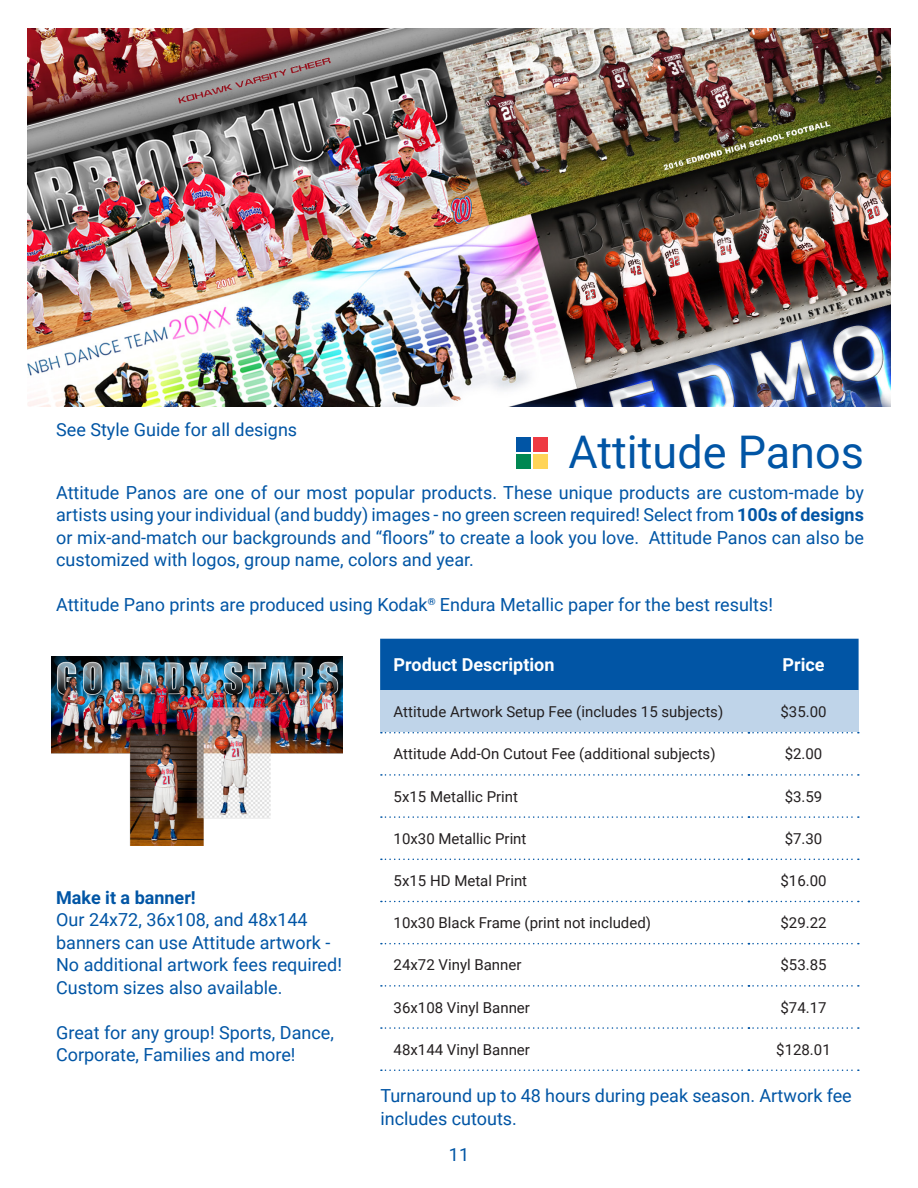
<style>
.page{position:relative;width:918px;height:1188px;background:#fff}
.page>*{position:absolute;margin:0;border:0;box-sizing:border-box;transform-origin:0 0}
.Chapter_Title{font:45px "Roboto";color:#0155a5}
.t1{font:18px/22.5px "Roboto";color:#0155a5}
.Table-Header{font:700 18px "Roboto";color:#fff}
.t2{font:700 18px "Roboto";color:#0155a5}
.t3{font:18px "Roboto";color:#0055a5}
.Table-Body{font:15px "Roboto";color:#231f20}
.s1{font-weight:700}
</style>
<div class="page">
<img style="left:27px;top:29px;width:864px;height:378px">
<div style="left:516px;top:437px;width:15px;height:15px;background:#0155a5"></div>
<div style="left:516px;top:454px;width:15px;height:15px;background:#008752"></div>
<div style="left:533px;top:437px;width:15px;height:15px;background:#ee3a43"></div>
<div style="left:533px;top:454px;width:15px;height:15px;background:#ffd457"></div>
<img style="left:52px;top:657px;width:290px;height:189px">
<div style="left:380px;top:639px;width:479px;height:52px;background:#0155a5"></div>
<div style="left:380px;top:691px;width:368px;height:42px;background:#bfd4e9"></div>
<div style="left:748px;top:691px;width:111px;height:42px;background:#bfd4e9"></div>
<svg style="left:381px;top:732px;width:478px;height:1px"></svg>
<svg style="left:381px;top:774px;width:478px;height:2px"></svg>
<svg style="left:381px;top:816px;width:478px;height:2px"></svg>
<svg style="left:381px;top:859px;width:478px;height:1px"></svg>
<svg style="left:381px;top:901px;width:478px;height:1px"></svg>
<svg style="left:381px;top:943px;width:478px;height:1px"></svg>
<svg style="left:381px;top:985px;width:478px;height:2px"></svg>
<svg style="left:381px;top:1027px;width:478px;height:2px"></svg>
<svg style="left:381px;top:1069px;width:478px;height:2px"></svg>
<p class="t1" style="left:56px;top:417px;width:243px">See Style Guide for all designs</p>
<p class="Chapter_Title" style="left:569px;top:420px;width:297px">Attitude Panos</p>
<p class="t1" style="left:56px;top:480px;width:809px;text-align:justify">Attitude Panos are one of our most popular products. These unique products are custom-made by artists using your individual (and buddy) images - no green screen required! Select from <span class="s1">100s of designs </span>or mix-and-match our backgrounds and “floors” to create a look you love. Attitude Panos can also be customized with logos, group name, colors and year.</p>
<p class="t1" style="left:56px;top:593px;width:718px">Attitude Pano prints are produced using Kodak<sup>®</sup> Endura Metallic paper for the best results!</p>
<p class="t2" style="left:56px;top:885px;width:141px">Make it a banner!</p>
<p class="t1" style="left:56px;top:908px;width:287px">Our 24x72, 36x108, and 48x144 banners can use Attitude artwork -<br>No additional artwork fees required!<br>Custom sizes also available.</p>
<p class="t1" style="left:56px;top:1020px;width:279px">Great for any group! Sports, Dance,<br>Corporate, Families and more!</p>
<p class="Table-Header" style="left:394px;top:652px;width:162px">Product Description</p>
<p class="Table-Header" style="left:782px;top:652px;width:44px">Price</p>
<p class="Table-Body" style="left:394px;top:701px;width:331px">Attitude Artwork Setup Fee (includes 15 subjects)</p>
<p class="Table-Body" style="left:780px;top:701px;width:48px">$35.00</p>
<p class="Table-Body" style="left:394px;top:744px;width:323px">Attitude Add-On Cutout Fee (additional subjects)</p>
<p class="Table-Body" style="left:785px;top:744px;width:39px">$2.00</p>
<p class="Table-Body" style="left:394px;top:786px;width:126px">5x15 Metallic Print</p>
<p class="Table-Body" style="left:785px;top:786px;width:39px">$3.59</p>
<p class="Table-Body" style="left:394px;top:828px;width:134px">10x30 Metallic Print</p>
<p class="Table-Body" style="left:785px;top:828px;width:39px">$7.30</p>
<p class="Table-Body" style="left:394px;top:870px;width:135px">5x15 HD Metal Print</p>
<p class="Table-Body" style="left:780px;top:870px;width:48px">$16.00</p>
<p class="Table-Body" style="left:394px;top:912px;width:259px">10x30 Black Frame (print not included)</p>
<p class="Table-Body" style="left:780px;top:912px;width:48px">$29.22</p>
<p class="Table-Body" style="left:394px;top:955px;width:129px">24x72 Vinyl Banner</p>
<p class="Table-Body" style="left:780px;top:955px;width:48px">$53.85</p>
<p class="Table-Body" style="left:394px;top:997px;width:138px">36x108 Vinyl Banner</p>
<p class="Table-Body" style="left:780px;top:997px;width:48px">$74.17</p>
<p class="Table-Body" style="left:394px;top:1039px;width:138px">48x144 Vinyl Banner</p>
<p class="Table-Body" style="left:776px;top:1039px;width:56px">$128.01</p>
<p class="t1" style="left:380px;top:1084px;width:473px">Turnaround up to 48 hours during peak season. Artwork fee includes cutouts.</p>
<p class="t3" style="left:449px;top:1142px;width:22px">11</p>
</div>
